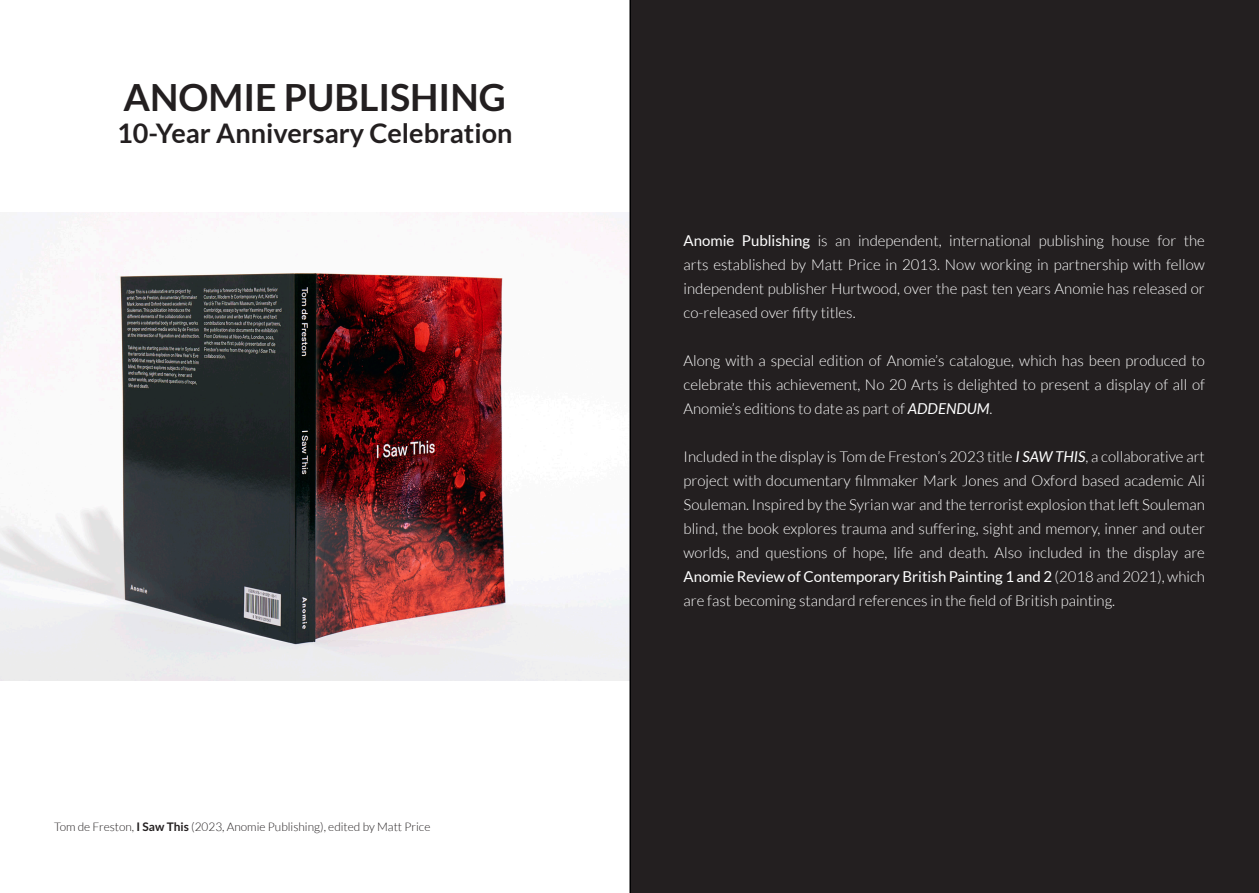
<style>
.page{position:relative;width:1259px;height:893px;background:#fff}
.page>*{position:absolute;margin:0;border:0;box-sizing:border-box;transform-origin:0 0}
.t1{font:700 37.5px "Lato";color:#231f20}
.t2{font:700 27px "Lato";color:#231f20}
.t3{font:300 15px/24px "Lato";color:#fff;text-align:justify}
.t4{font:300 11.85px "Lato";color:#231f20}
.s1{font-weight:700}
.s2{font-weight:400}
.s3{font-weight:400;font-style:italic}
</style>
<div class="page">
<img style="left:0;top:212px;width:629px;height:469px">
<svg style="left:629px;top:0;width:630px;height:893px;background:#2d292a"></svg>
<p class="t1" style="left:123px;top:76px;width:384px">ANOMIE PUBLISHING</p>
<p class="t2" style="left:117px;top:118px;width:397px">10-Year Anniversary Celebration</p>
<p class="t4" style="left:54px;top:821px;width:378px">Tom de Freston, <span class="s1">I Saw This</span> (2023, Anomie Publishing), edited by Matt Price</p>
<p class="t3" style="left:683px;top:229px;width:523px"><span class="s2">Anomie Publishing</span> is an independent, international publishing house for the arts established by Matt Price in 2013. Now working in partnership with fellow independent publisher Hurtwood, over the past ten years Anomie has released or co-released over fifty titles.</p>
<p class="t3" style="left:683px;top:349px;width:523px">Along with a special edition of Anomie’s catalogue, which has been produced to celebrate this achievement, No 20 Arts is delighted to present a display of all of Anomie’s editions to date as part of <span class="s3">ADDENDUM</span>.</p>
<p class="t3" style="left:683px;top:445px;width:523px">Included in the display is Tom de Freston’s 2023 title <span class="s3">I SAW THIS</span>, a collaborative art project with documentary filmmaker Mark Jones and Oxford based academic Ali Souleman. Inspired by the Syrian war and the terrorist explosion that left Souleman blind, the book explores trauma and suffering, sight and memory, inner and outer worlds, and questions of hope, life and death. Also included in the display are <span class="s2">Anomie Review of Contemporary British Painting 1 and 2</span> (2018 and 2021), which are fast becoming standard references in the field of British painting.</p>
</div>
